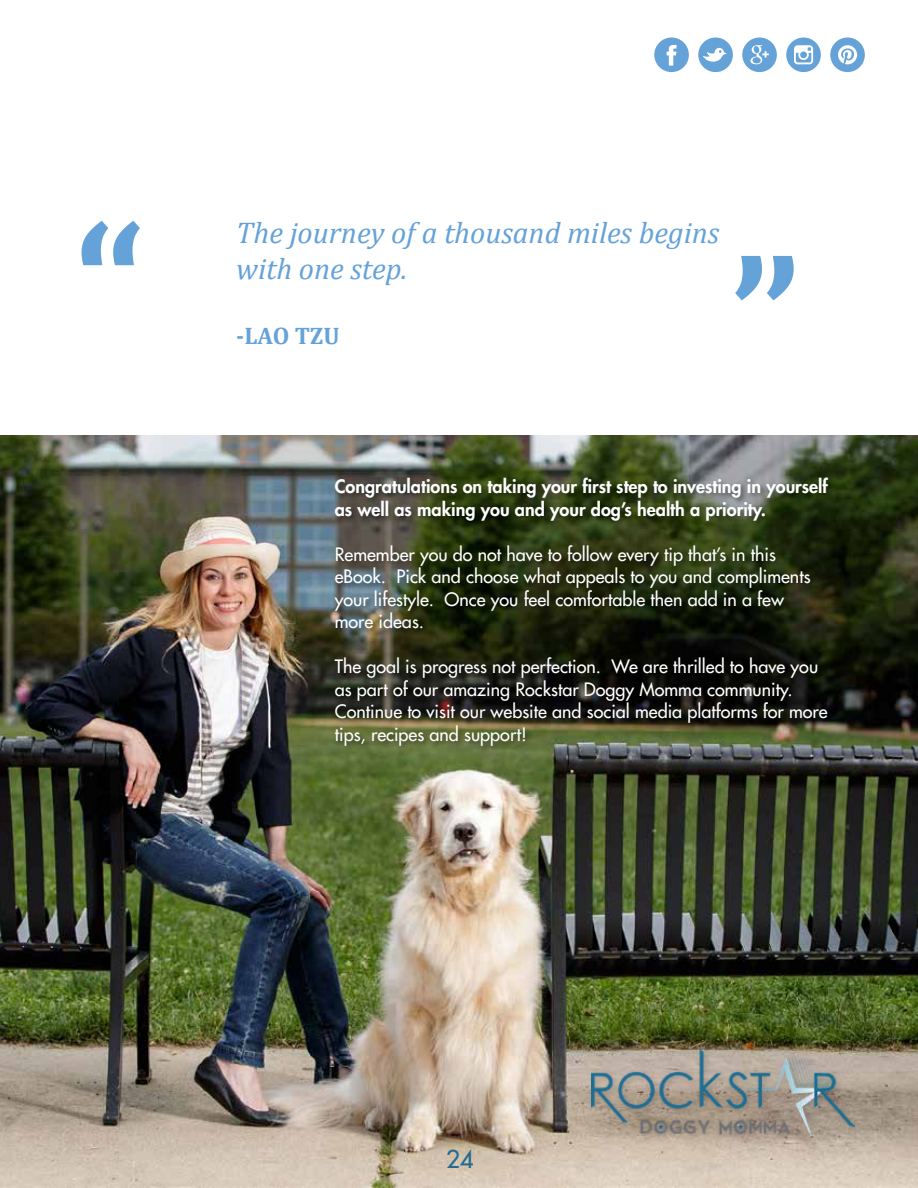
<style>
.page{position:relative;width:918px;height:1188px;background:#fff}
.page>*{position:absolute;margin:0;border:0;box-sizing:border-box;transform-origin:0 0}
.t1{font:700 180px "Cambria";color:#64a2d8}
.t2{font:italic 30px/36px "Cambria";color:#64a2d8}
.t3{font:700 24px "Cambria";letter-spacing:-.005em;color:#64a2d8}
.t4{font:24px "Futura LT";color:#236b8f}
.t5{font:18px/22.5px "Futura LT";color:#fff}
.t6{font:800 18px/22.5px "Futura LT";color:#fff}
</style>
<div class="page">
<img style="left:0;top:435px;width:918px;height:753px">
<div style="left:333px;top:476px;width:503px;height:277px;background:#000;opacity:.5"></div>
<div style="left:588px;top:1047px;width:274px;height:96px;background:#000;opacity:.2"></div>
<img style="left:591px;top:1050px;width:263px;height:86px">
<div style="left:698px;top:38px;width:35px;height:34px;background:#64a2d8;border-radius:50%"></div>
<svg style="left:703px;top:48px;width:24px;height:14px"></svg>
<div style="left:654px;top:38px;width:35px;height:34px;background:#64a2d8;border-radius:50%"></div>
<svg style="left:667px;top:45px;width:10px;height:21px"></svg>
<div style="left:830px;top:38px;width:35px;height:34px;background:#64a2d8;border-radius:50%"></div>
<svg style="left:838px;top:45px;width:19px;height:19px"></svg>
<div style="left:786px;top:38px;width:35px;height:34px;background:#64a2d8;border-radius:50%"></div>
<svg style="left:794px;top:45px;width:19px;height:19px"></svg>
<div style="left:742px;top:38px;width:35px;height:34px;background:#64a2d8;border-radius:50%"></div>
<svg style="left:750px;top:45px;width:19px;height:19px"></svg>
<h1 class="t1" style="left:74px;top:177px;width:73px">“</h1>
<h2 class="t2" style="left:236px;top:214px;width:485px">The journey of a thousand miles begins with one step.</h2>
<h3 class="t3" style="left:236px;top:321px;width:105px">-LAO TZU</h3>
<h1 class="t1" style="left:801px;top:344px;width:73px;rotate:-180deg">“</h1>
<p class="t6" style="left:335px;top:475px;width:495px">Congratulations on taking your first step to investing in yourself as well as making you and your dog’s health a priority.</p>
<p class="t5" style="left:335px;top:543px;width:477px">Remember you do not have to follow every tip that’s in this eBook. Pick and choose what appeals to you and compliments your lifestyle. Once you feel comfortable then add in a few more ideas.</p>
<p class="t5" style="left:335px;top:655px;width:494px">The goal is progress not perfection. We are thrilled to have you as part of our amazing Rockstar Doggy Momma community.<br>Continue to visit our website and social media platforms for more tips, recipes and support!</p>
<h3 class="t4" style="left:446px;top:1143px;width:29px">24</h3>
</div>
